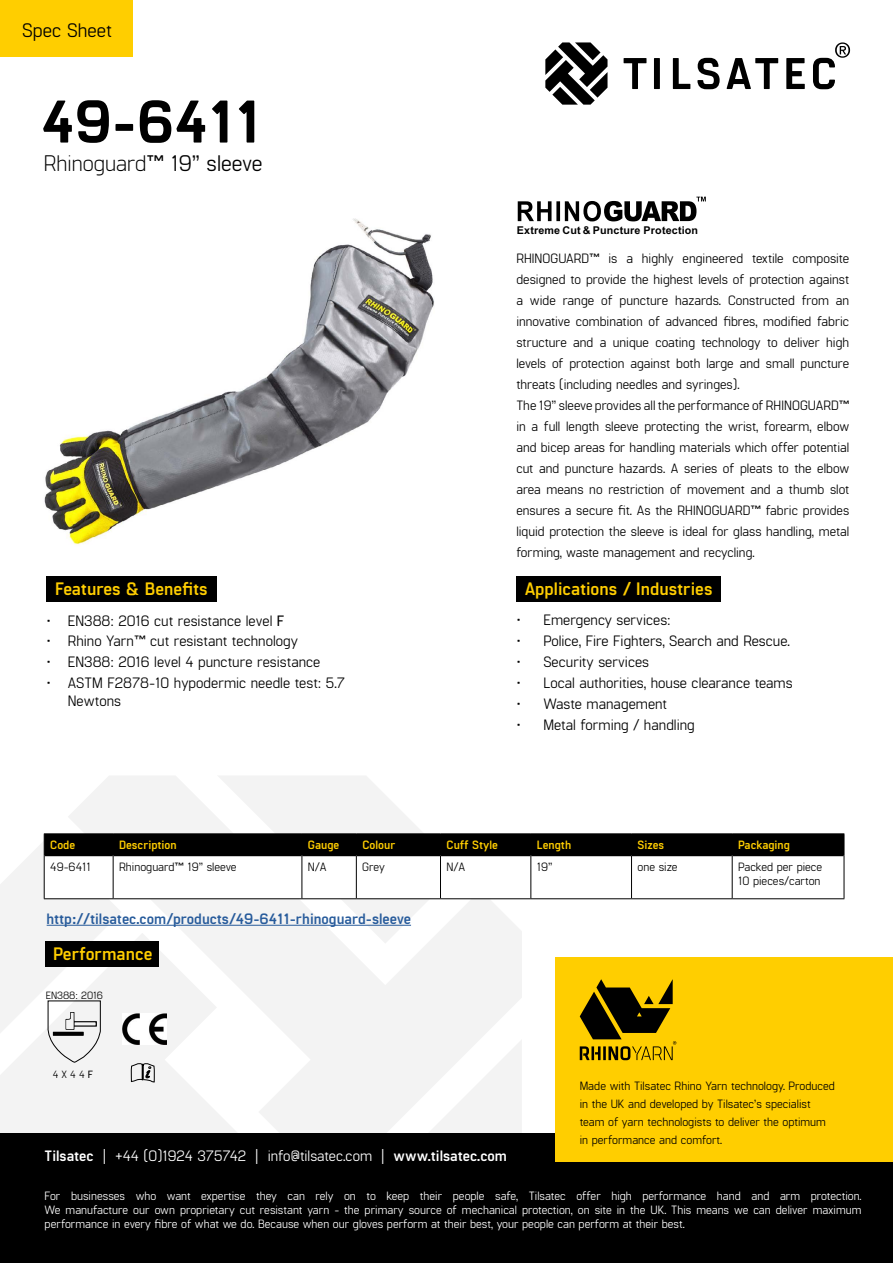
<style>
.page{position:relative;width:893px;height:1263px;background:#fff}
.page>*{position:absolute;margin:0;border:0;box-sizing:border-box;transform-origin:0 0}
.t1{font:800 60px "Manifold CF";color:#000}
.t2{font:300 22.5px "Manifold CF";color:#000}
.t3{font:19.5px "Manifold CF";color:#000}
.t4{font:700 18px "Manifold CF";color:#ffce00}
.t5{font:15px/18px "Manifold CF";color:#000}
.t6{font:15px "Manifold CF";color:#fff}
.t7{font:700 15px "Manifold CF";color:#275b9b}
.t8{font:13.5px/21px "Manifold CF";color:#000}
.t9{font:12px/14.4px "Manifold CF";color:#fff;text-align:justify}
.t10{font:12px/18px "Manifold CF";color:#000}
.t11{font:700 12px "Manifold CF";color:#ffce00}
.t12{font:700 10.8px "Arial";letter-spacing:.015em;color:#000}
.t13{font:10.5px "Manifold CF";color:#000}
.s1{font-weight:400}
.s2{font-weight:600}
.s3{font-weight:700}
</style>
<div class="page">
<img style="left:44px;top:218px;width:390px;height:327px">
<div style="left:47px;top:577px;width:170px;height:25px;background:#000"></div>
<div style="left:517px;top:577px;width:204px;height:25px;background:#000"></div>
<div style="left:0;top:0;width:133px;height:56px;background:#ffce00"></div>
<div style="left:0;top:1133px;width:893px;height:130px;background:#000"></div>
<div style="left:556px;top:957px;width:337px;height:205px;background:#ffce00"></div>
<svg style="left:624px;top:58px;width:22px;height:31px"></svg>
<div style="left:654px;top:58px;width:6px;height:31px;background:#000"></div>
<svg style="left:697px;top:58px;width:23px;height:31px"></svg>
<svg style="left:786px;top:58px;width:19px;height:31px"></svg>
<svg style="left:673px;top:58px;width:17px;height:31px"></svg>
<svg style="left:726px;top:58px;width:52px;height:31px"></svg>
<svg style="left:545px;top:42px;width:62px;height:63px"></svg>
<svg style="left:813px;top:42px;width:37px;height:47px"></svg>
<svg style="left:0;top:776px;width:845px;height:386px"></svg>
<svg style="left:556px;top:201px;width:4px;height:20px"></svg>
<svg style="left:518px;top:201px;width:33px;height:20px"></svg>
<svg style="left:565px;top:197px;width:141px;height:24px"></svg>
<hr style="left:47px;top:925px;width:364px;height:1px;background:#275b9b">
<h3 class="t3" style="left:22px;top:19px;width:91px">Spec Sheet</h3>
<h1 class="t1" style="left:41px;top:87px;width:222px">49-6411</h1>
<h2 class="t2" style="left:44px;top:150px;width:220px">Rhinoguard<span class="s1">™ 19” sleeve</span></h2>
<h3 class="t4" style="left:55px;top:579px;width:154px">Features &amp; Benefits</h3>
<p class="t5" style="left:47px;top:613px;width:239px">• EN388: 2016 cut resistance level <span class="s2">F</span></p>
<p class="t5" style="left:47px;top:633px;width:253px">• Rhino Yarn™ cut resistant technology</p>
<p class="t5" style="left:47px;top:654px;width:275px">• EN388: 2016 level 4 puncture resistance</p>
<p class="t5" style="left:68px;top:675px;width:279px;text-indent:-21px">• ASTM F2878-10 hypodermic needle test: 5.7<br>Newtons</p>
<p class="t12" style="left:517px;top:223px;width:183px">Extreme Cut &amp; Puncture Protection</p>
<p class="t8" style="left:516px;top:248px;width:334px">RHINOGUARD™ is a highly engineered textile composite designed to provide the highest levels of protection against a wide range of puncture hazards. Constructed from an innovative combination of advanced fibres, modified fabric structure and a unique coating technology to deliver high levels of protection against both large and small puncture threats (including needles and syringes).<br>The 19” sleeve provides all the performance of RHINOGUARD™ in a full length sleeve protecting the wrist, forearm, elbow and bicep areas for handling materials which offer potential cut and puncture hazards. A series of pleats to the elbow area means no restriction of movement and a thumb slot ensures a secure fit. As the RHINOGUARD™ fabric provides liquid protection the sleeve is ideal for glass handling, metal forming, waste management and recycling.</p>
<h3 class="t4" style="left:525px;top:579px;width:189px">Applications / Industries</h3>
<p class="t5" style="left:516px;top:612px;width:156px">• Emergency services:</p>
<p class="t5" style="left:516px;top:633px;width:275px">• Police, Fire Fighters, Search and Rescue.</p>
<p class="t5" style="left:516px;top:654px;width:134px">• Security services</p>
<p class="t5" style="left:516px;top:675px;width:278px">• Local authorities, house clearance teams</p>
<p class="t5" style="left:516px;top:696px;width:152px">• Waste management</p>
<p class="t5" style="left:516px;top:717px;width:180px">• Metal forming / handling</p>
<p class="t11" style="left:50px;top:838px;width:27px">Code</p>
<p class="t11" style="left:119px;top:838px;width:59px">Description</p>
<p class="t11" style="left:308px;top:838px;width:33px">Gauge</p>
<p class="t11" style="left:362px;top:838px;width:35px">Colour</p>
<p class="t11" style="left:446px;top:838px;width:53px">Cuff Style</p>
<p class="t11" style="left:537px;top:838px;width:36px">Length</p>
<p class="t11" style="left:637px;top:838px;width:28px">Sizes</p>
<p class="t11" style="left:738px;top:838px;width:53px">Packaging</p>
<p class="t10" style="left:50px;top:858px;width:42px">49-6411</p>
<p class="t10" style="left:119px;top:858px;width:119px">Rhinoguard™ 19” sleeve</p>
<p class="t10" style="left:308px;top:858px;width:20px">N/A</p>
<p class="t10" style="left:362px;top:858px;width:24px">Grey</p>
<p class="t10" style="left:446px;top:858px;width:20px">N/A</p>
<p class="t10" style="left:537px;top:858px;width:17px">19”</p>
<p class="t10" style="left:637px;top:858px;width:42px">one size</p>
<p class="t10" style="left:738px;top:860px;width:86px;line-height:14.4px">Packed per piece<br>10 pieces/carton</p>
<p class="t7" style="left:47px;top:910px;width:366px">http://tilsatec.com/products/49-6411-rhinoguard-sleeve</p>
<h3 class="t4" style="left:53px;top:944px;width:101px">Performance</h3>
<p class="t13" style="left:46px;top:989px;width:59px">EN388: 2016</p>
<p class="t13" style="left:53px;top:1068px;width:42px">4 X 4 4 <span class="s2">F</span></p>
<p class="t10" style="left:580px;top:1077px;width:257px">Made with Tilsatec Rhino Yarn technology. Produced in the UK and developed by Tilsatec’s specialist team of yarn technologists to deliver the optimum in performance and comfort.</p>
<p class="t6" style="left:45px;top:1147px;width:464px"><span class="s3">Tilsatec</span> | +44 (0)1924 375742 | info@tilsatec.com | <span class="s3">www.tilsatec.com</span></p>
<p class="t9" style="left:45px;top:1189px;width:818px">For businesses who want expertise they can rely on to keep their people safe, Tilsatec offer high performance hand and arm protection.<br>We manufacture our own proprietary cut resistant yarn - the primary source of mechanical protection, on site in the UK. This means we can deliver maximum performance in every fibre of what we do. Because when our gloves perform at their best, your people can perform at their best.</p>
</div>
